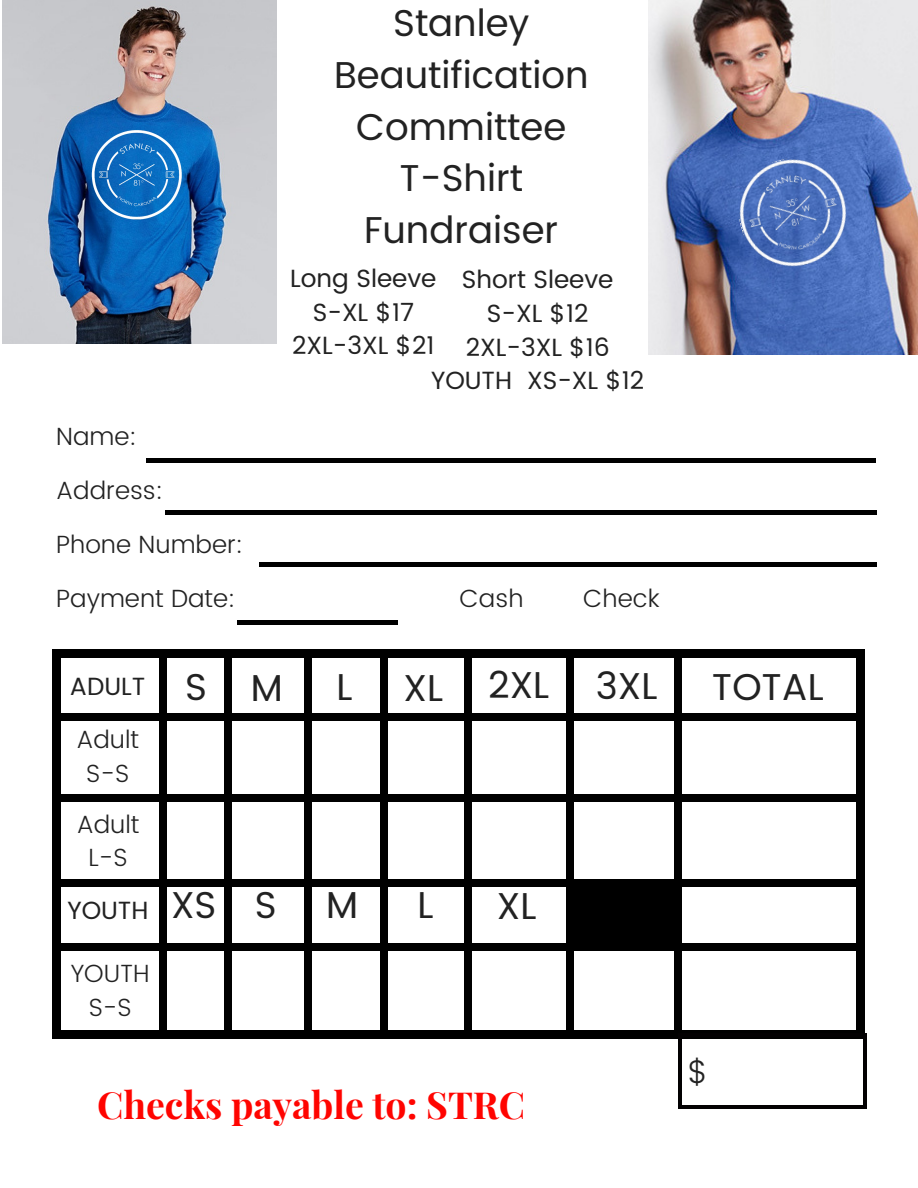
<style>
.page{position:relative;width:918px;height:1188px;background:#fff}
.page>*{position:absolute;margin:0;border:0;box-sizing:border-box;transform-origin:0 0}
.t1{font:37.35px/51.8px "Poppins";color:#222;text-align:center}
.t2{font:700 37.35px "Playfair Display";color:#ff0400}
.t3{font:300 32.7px "Poppins";color:#222}
.t4{font:24.9px/33.8px "Poppins";color:#222;text-align:center}
.t5{font:300 24.9px/33.8px "Poppins";color:#222;text-align:center}
.s1{font-size:37.35px}
</style>
<div class="page">
<img style="left:2px;top:0;width:275px;height:343px">
<img style="left:91px;top:129px;width:91px;height:94px">
<img style="left:648px;top:0;width:270px;height:354px">
<img style="left:728px;top:147px;width:133px;height:135px">
<div style="left:856px;top:1031px;width:9px;height:8px;background:#000"></div>
<div style="left:52px;top:657px;width:9px;height:374px;background:#000"></div>
<div style="left:52px;top:1031px;width:9px;height:8px;background:#000"></div>
<div style="left:856px;top:657px;width:9px;height:374px;background:#000"></div>
<div style="left:60px;top:1031px;width:797px;height:8px;background:#000"></div>
<div style="left:856px;top:650px;width:9px;height:8px;background:#000"></div>
<div style="left:52px;top:650px;width:9px;height:8px;background:#000"></div>
<div style="left:60px;top:650px;width:797px;height:8px;background:#000"></div>
<div style="left:57px;top:713px;width:46px;height:8px;background:#000"></div>
<div style="left:818px;top:713px;width:46px;height:8px;background:#000"></div>
<div style="left:101px;top:713px;width:317px;height:8px;background:#000"></div>
<div style="left:417px;top:713px;width:317px;height:8px;background:#000"></div>
<div style="left:733px;top:713px;width:86px;height:8px;background:#000"></div>
<div style="left:224px;top:657px;width:8px;height:46px;background:#000"></div>
<div style="left:224px;top:989px;width:8px;height:46px;background:#000"></div>
<div style="left:224px;top:701px;width:8px;height:290px;background:#000"></div>
<div style="left:304px;top:658px;width:8px;height:46px;background:#000"></div>
<div style="left:304px;top:990px;width:8px;height:46px;background:#000"></div>
<div style="left:304px;top:702px;width:8px;height:290px;background:#000"></div>
<div style="left:380px;top:656px;width:8px;height:46px;background:#000"></div>
<div style="left:380px;top:993px;width:8px;height:46px;background:#000"></div>
<div style="left:380px;top:700px;width:8px;height:294px;background:#000"></div>
<div style="left:464px;top:655px;width:8px;height:45px;background:#000"></div>
<div style="left:464px;top:989px;width:8px;height:46px;background:#000"></div>
<div style="left:464px;top:699px;width:8px;height:292px;background:#000"></div>
<div style="left:566px;top:652px;width:8px;height:46px;background:#000"></div>
<div style="left:566px;top:992px;width:8px;height:45px;background:#000"></div>
<div style="left:566px;top:697px;width:8px;height:296px;background:#000"></div>
<div style="left:674px;top:652px;width:8px;height:46px;background:#000"></div>
<div style="left:674px;top:989px;width:8px;height:46px;background:#000"></div>
<div style="left:674px;top:697px;width:8px;height:294px;background:#000"></div>
<div style="left:58px;top:794px;width:46px;height:8px;background:#000"></div>
<div style="left:815px;top:794px;width:46px;height:8px;background:#000"></div>
<div style="left:102px;top:794px;width:317px;height:8px;background:#000"></div>
<div style="left:418px;top:794px;width:317px;height:8px;background:#000"></div>
<div style="left:734px;top:794px;width:83px;height:8px;background:#000"></div>
<div style="left:159px;top:658px;width:8px;height:46px;background:#000"></div>
<div style="left:159px;top:993px;width:8px;height:46px;background:#000"></div>
<div style="left:159px;top:702px;width:8px;height:292px;background:#000"></div>
<hr style="left:146px;top:458px;width:27px;height:4px;background:#000">
<hr style="left:848px;top:458px;width:27px;height:4px;background:#000">
<hr style="left:172px;top:458px;width:188px;height:4px;background:#000">
<hr style="left:360px;top:458px;width:188px;height:4px;background:#000">
<hr style="left:547px;top:458px;width:188px;height:4px;background:#000">
<hr style="left:735px;top:458px;width:114px;height:4px;background:#000">
<hr style="left:165px;top:511px;width:26px;height:4px;background:#000">
<hr style="left:851px;top:511px;width:26px;height:4px;background:#000">
<hr style="left:190px;top:511px;width:178px;height:4px;background:#000">
<hr style="left:367px;top:511px;width:178px;height:4px;background:#000">
<hr style="left:545px;top:511px;width:178px;height:4px;background:#000">
<hr style="left:722px;top:511px;width:130px;height:4px;background:#000">
<hr style="left:260px;top:562px;width:25px;height:4px;background:#000">
<hr style="left:852px;top:562px;width:25px;height:4px;background:#000">
<hr style="left:284px;top:562px;width:172px;height:4px;background:#000">
<hr style="left:456px;top:562px;width:173px;height:4px;background:#000">
<hr style="left:628px;top:562px;width:173px;height:4px;background:#000">
<hr style="left:800px;top:562px;width:52px;height:4px;background:#000">
<hr style="left:237px;top:620px;width:25px;height:4px;background:#000">
<hr style="left:372px;top:620px;width:25px;height:4px;background:#000">
<hr style="left:262px;top:620px;width:111px;height:4px;background:#000">
<div style="left:55px;top:879px;width:46px;height:8px;background:#000"></div>
<div style="left:813px;top:879px;width:46px;height:8px;background:#000"></div>
<div style="left:100px;top:879px;width:317px;height:8px;background:#000"></div>
<div style="left:416px;top:879px;width:316px;height:8px;background:#000"></div>
<div style="left:731px;top:879px;width:84px;height:8px;background:#000"></div>
<div style="left:57px;top:943px;width:46px;height:8px;background:#000"></div>
<div style="left:814px;top:943px;width:46px;height:8px;background:#000"></div>
<div style="left:101px;top:943px;width:317px;height:8px;background:#000"></div>
<div style="left:417px;top:943px;width:316px;height:8px;background:#000"></div>
<div style="left:733px;top:943px;width:83px;height:8px;background:#000"></div>
<div style="left:575px;top:881px;width:100px;height:69px;background:#000"></div>
<svg style="left:864px;top:1105px;width:3px;height:4px"></svg>
<hr style="left:679px;top:1037px;width:3px;height:68px;background:#030102">
<svg style="left:679px;top:1105px;width:3px;height:4px"></svg>
<hr style="left:863px;top:1037px;width:4px;height:68px;background:#030102">
<hr style="left:682px;top:1105px;width:182px;height:4px;background:#030102">
<h1 class="t1" style="left:334px;top:-3px;width:256px">Stanley<br>Beautification<br>Committee<br>T-Shirt<br>Fundraiser</h1>
<p class="t5" style="left:56px;top:409px;width:189px;line-height:54px;text-align:left">Name:<br>Address:<br>Phone Number:<br>Payment Date:</p>
<p class="t4" style="left:290px;top:261px;width:148px">Long Sleeve<br>S-XL $17<br>2XL-3XL $21</p>
<p class="t4" style="left:431px;top:263px;width:215px">Short Sleeve<br>S-XL $12<br>2XL-3XL $16<br>YOUTH XS-XL $12</p>
<p class="t5" style="left:460px;top:581px;width:65px">Cash</p>
<p class="t5" style="left:583px;top:581px;width:78px">Check</p>
<p class="t4" style="left:70px;top:670px;width:77px">ADULT</p>
<p class="t5" style="left:76px;top:723px;width:64px">Adult<br>S-S</p>
<p class="t5" style="left:77px;top:807px;width:64px">Adult<br>L-S</p>
<h1 class="t1" style="left:185px;top:662px;width:99px">S M</h1>
<h1 class="t1" style="left:337px;top:661px;width:18px">L</h1>
<h1 class="t1" style="left:404px;top:660px;width:255px">XL 2XL 3XL</h1>
<p class="t4" style="left:67px;top:894px;width:211px">YOUTH <span class="s1">XS S</span></p>
<h1 class="t1" style="left:326px;top:879px;width:34px">M</h1>
<h1 class="t1" style="left:418px;top:879px;width:18px">L</h1>
<h1 class="t1" style="left:497px;top:880px;width:41px">XL</h1>
<p class="t5" style="left:71px;top:957px;width:80px">YOUTH<br>S-S</p>
<h1 class="t2" style="left:97px;top:1079px;width:430px">Checks payable to: STRC</h1>
<h1 class="t1" style="left:712px;top:661px;width:113px">TOTAL</h1>
<h2 class="t3" style="left:688px;top:1053px;width:23px">$</h2>
</div>
